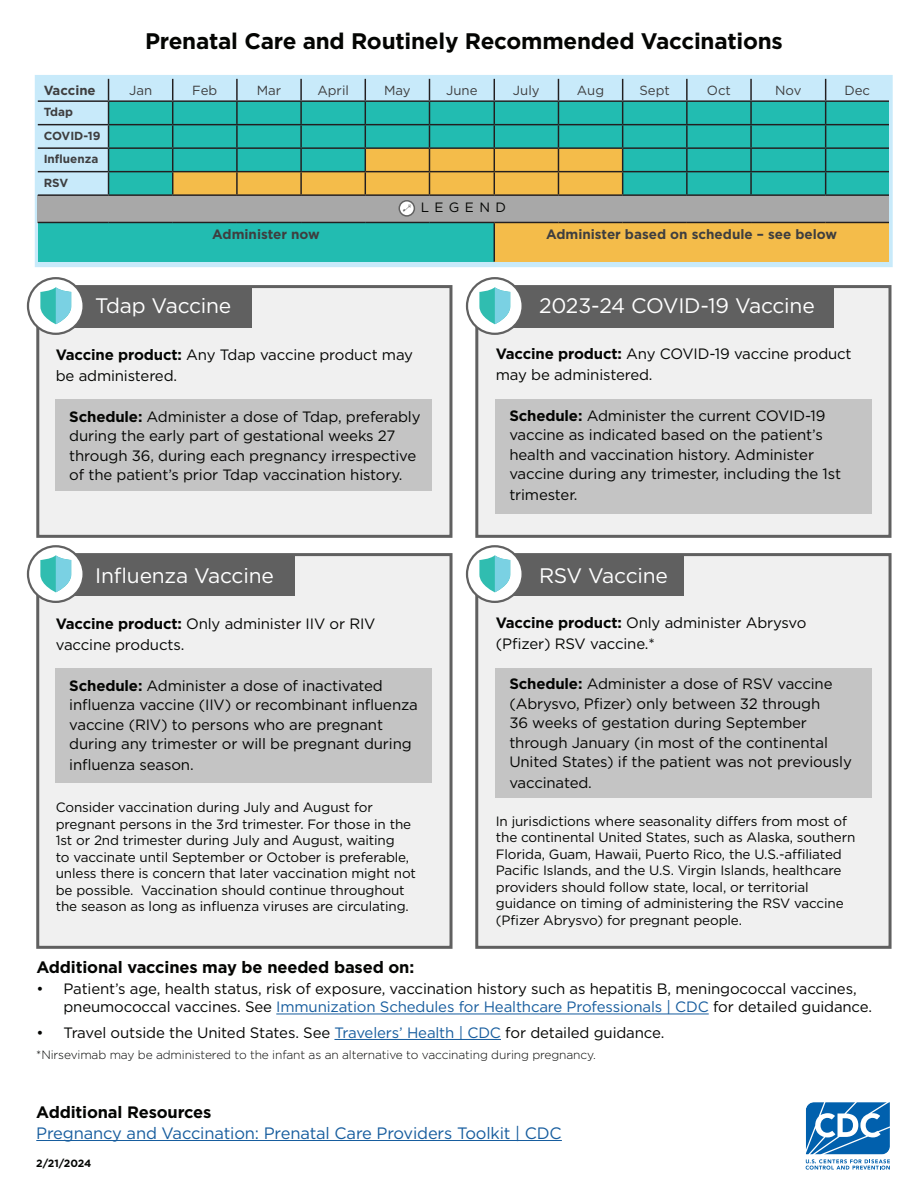
<style>
.page{position:relative;width:918px;height:1188px;background:#fff}
.page>*{position:absolute;margin:0;border:0;box-sizing:border-box;transform-origin:0 0}
.t1{font:700 22.5px "Gotham";letter-spacing:-.01em;color:#040503}
.t2{font:21px "Gotham";letter-spacing:-.01em;color:#fff}
.t3{font:700 16.5px "Gotham";letter-spacing:-.01em;color:#040503}
.t4{font:16.5px "Gotham";letter-spacing:-.01em;color:#175d9e}
.t5{font:15px/19.5px "Gotham";letter-spacing:-.01em;color:#040503}
.t6{font:13.5px/16.5px "Gotham";letter-spacing:-.01em;color:#040503}
.t7{font:700 13.5px "Gotham";color:#3e3e3f}
.t8{font:13.2px "Gotham";color:#3e3e3f}
.t9{font:700 13.2px "Gotham";color:#3e3e3f}
.t10{font:300 12px "Gotham";letter-spacing:-.01em;color:#040503}
.t11{font:700 11.7px/23.5px "Gotham";color:#3e3e3f}
.t12{font:700 10.5px "Gotham";letter-spacing:-.015em;color:#040503}
.s1{font-weight:700}
.s2{color:#175d9e}
</style>
<div class="page">
<div style="left:35px;top:75px;width:858px;height:192px;background:#c8eafa"></div>
<div style="left:36px;top:285px;width:416px;height:253px;background:#f0f0f0;border:3px solid #606060"></div>
<div style="left:475px;top:285px;width:417px;height:253px;background:#f0f0f0;border:3px solid #606060"></div>
<div style="left:39px;top:287px;width:213px;height:41px;background:#606060"></div>
<div style="left:478px;top:287px;width:356px;height:41px;background:#606060"></div>
<div style="left:36px;top:553px;width:417px;height:396px;background:#f0f0f0;border:3px solid #606060"></div>
<div style="left:475px;top:553px;width:417px;height:396px;background:#f0f0f0;border:3px solid #606060"></div>
<div style="left:56px;top:400px;width:376px;height:91px;background:#c4c4c4"></div>
<div style="left:56px;top:669px;width:376px;height:114px;background:#c4c4c4"></div>
<div style="left:496px;top:400px;width:376px;height:114px;background:#c4c4c4"></div>
<div style="left:496px;top:669px;width:376px;height:129px;background:#c4c4c4"></div>
<div style="left:39px;top:555px;width:256px;height:41px;background:#606060"></div>
<div style="left:478px;top:555px;width:206px;height:41px;background:#606060"></div>
<hr style="left:276px;top:1014px;width:433px;height:1px;background:#175d9e">
<hr style="left:334px;top:1039px;width:167px;height:1px;background:#175d9e">
<hr style="left:36px;top:1140px;width:526px;height:1px;background:#175d9e">
<div style="left:38px;top:195px;width:851px;height:27px;background:#a8a8a8"></div>
<div style="left:38px;top:222px;width:456px;height:40px;background:#22bcb1"></div>
<div style="left:494px;top:222px;width:395px;height:40px;background:#f4bc4a"></div>
<hr style="left:38px;top:100px;width:71px;height:2px;background:#231f20">
<hr style="left:38px;top:124px;width:71px;height:1px;background:#231f20">
<hr style="left:38px;top:147px;width:71px;height:2px;background:#231f20">
<hr style="left:38px;top:171px;width:71px;height:1px;background:#231f20">
<svg style="left:108px;top:79px;width:781px;height:115px"></svg>
<hr style="left:38px;top:194px;width:71px;height:2px;background:#231f20">
<hr style="left:109px;top:194px;width:64px;height:2px;background:#231f20">
<hr style="left:173px;top:194px;width:64px;height:2px;background:#231f20">
<hr style="left:237px;top:194px;width:64px;height:2px;background:#231f20">
<hr style="left:301px;top:194px;width:64px;height:2px;background:#231f20">
<hr style="left:365px;top:194px;width:64px;height:2px;background:#231f20">
<hr style="left:429px;top:194px;width:65px;height:2px;background:#231f20">
<hr style="left:494px;top:194px;width:64px;height:2px;background:#231f20">
<hr style="left:558px;top:194px;width:65px;height:2px;background:#231f20">
<hr style="left:623px;top:194px;width:64px;height:2px;background:#231f20">
<hr style="left:687px;top:194px;width:64px;height:2px;background:#231f20">
<hr style="left:751px;top:194px;width:75px;height:2px;background:#231f20">
<hr style="left:826px;top:194px;width:63px;height:2px;background:#231f20">
<hr style="left:38px;top:222px;width:71px;height:1px;background:#231f20">
<hr style="left:109px;top:222px;width:64px;height:1px;background:#231f20">
<hr style="left:173px;top:222px;width:64px;height:1px;background:#231f20">
<hr style="left:237px;top:222px;width:64px;height:1px;background:#231f20">
<hr style="left:301px;top:222px;width:64px;height:1px;background:#231f20">
<hr style="left:365px;top:222px;width:64px;height:1px;background:#231f20">
<hr style="left:429px;top:222px;width:65px;height:1px;background:#231f20">
<hr style="left:494px;top:222px;width:64px;height:1px;background:#231f20">
<hr style="left:494px;top:223px;width:1px;height:39px;background:#231f20">
<hr style="left:558px;top:222px;width:65px;height:1px;background:#231f20">
<hr style="left:623px;top:222px;width:64px;height:1px;background:#231f20">
<hr style="left:687px;top:222px;width:64px;height:1px;background:#231f20">
<hr style="left:751px;top:222px;width:75px;height:1px;background:#231f20">
<hr style="left:826px;top:222px;width:63px;height:1px;background:#231f20">
<svg style="left:28px;top:278px;width:56px;height:56px"></svg>
<div style="left:27px;top:277px;width:58px;height:58px;border:2px solid #616161;border-radius:50%"></div>
<svg style="left:40px;top:287px;width:31px;height:37px"></svg>
<svg style="left:467px;top:278px;width:56px;height:56px"></svg>
<div style="left:466px;top:277px;width:58px;height:58px;border:2px solid #616161;border-radius:50%"></div>
<svg style="left:479px;top:287px;width:31px;height:37px"></svg>
<svg style="left:28px;top:546px;width:56px;height:56px"></svg>
<div style="left:27px;top:545px;width:58px;height:58px;border:2px solid #616161;border-radius:50%"></div>
<svg style="left:40px;top:555px;width:31px;height:37px"></svg>
<svg style="left:467px;top:546px;width:56px;height:56px"></svg>
<div style="left:466px;top:545px;width:58px;height:58px;border:2px solid #616161;border-radius:50%"></div>
<svg style="left:479px;top:555px;width:31px;height:37px"></svg>
<div style="left:399px;top:201px;width:15px;height:15px;background:#fff;border-radius:50%"></div>
<div style="left:399px;top:200px;width:16px;height:17px;border:2px solid #616161;border-radius:50%"></div>
<svg style="left:403px;top:204px;width:8px;height:8px"></svg>
<svg style="left:805px;top:1102px;width:85px;height:68px"></svg>
<h1 class="t1" style="left:145px;top:27px;width:639px">Prenatal Care and Routinely Recommended Vaccinations</h1>
<p class="t9" style="left:44px;top:82px;width:54px">Vaccine</p>
<p class="t8" style="left:129px;top:82px;width:25px">Jan</p>
<p class="t8" style="left:192px;top:82px;width:27px">Feb</p>
<p class="t8" style="left:257px;top:82px;width:26px">Mar</p>
<p class="t8" style="left:317px;top:82px;width:33px">April</p>
<p class="t8" style="left:384px;top:82px;width:28px">May</p>
<p class="t8" style="left:446px;top:82px;width:33px">June</p>
<p class="t8" style="left:513px;top:82px;width:28px">July</p>
<p class="t8" style="left:577px;top:82px;width:29px">Aug</p>
<p class="t8" style="left:640px;top:82px;width:32px">Sept</p>
<p class="t8" style="left:707px;top:82px;width:26px">Oct</p>
<p class="t8" style="left:775px;top:82px;width:28px">Nov</p>
<p class="t8" style="left:844px;top:82px;width:27px">Dec</p>
<p class="t11" style="left:44px;top:100px;width:59px">Tdap<br>COVID-19<br>Influenza<br>RSV</p>
<p class="t6" style="left:421px;top:198px;width:87px">LEGEND</p>
<p class="t7" style="left:212px;top:225px;width:109px">Administer now</p>
<p class="t7" style="left:546px;top:225px;width:292px">Administer based on schedule – see below</p>
<h2 class="t2" style="left:95px;top:292px;width:138px">Tdap Vaccine</h2>
<p class="t5" style="left:56px;top:344px;width:359px;line-height:21px"><span class="s1">Vaccine product:</span> Any Tdap vaccine product may be administered.</p>
<p class="t5" style="left:69px;top:406px;width:353px"><span class="s1">Schedule:</span> Administer a dose of Tdap, preferably during the early part of gestational weeks 27 through 36, during each pregnancy irrespective of the patient’s prior Tdap vaccination history.</p>
<h2 class="t2" style="left:95px;top:562px;width:180px">Influenza Vaccine</h2>
<p class="t5" style="left:56px;top:613px;width:321px;line-height:21px"><span class="s1">Vaccine product:</span> Only administer IIV or RIV vaccine products.</p>
<p class="t5" style="left:69px;top:676px;width:350px"><span class="s1">Schedule:</span> Administer a dose of inactivated influenza vaccine (IIV) or recombinant influenza vaccine (RIV) to persons who are pregnant during any trimester or will be pregnant during</p>
<p class="t5" style="left:69px;top:755px;width:126px">influenza season.</p>
<p class="t6" style="left:56px;top:799px;width:362px">Consider vaccination during July and August for pregnant persons in the 3rd trimester. For those in the 1st or 2nd trimester during July and August, waiting<br>to vaccinate until September or October is preferable, unless there is concern that later vaccination might not be possible. Vaccination should continue throughout the season as long as influenza viruses are circulating.</p>
<h2 class="t2" style="left:539px;top:292px;width:277px">2023-24 COVID-19 Vaccine</h2>
<p class="t5" style="left:496px;top:343px;width:357px;line-height:21px"><span class="s1">Vaccine product:</span> Any COVID-19 vaccine product may be administered.</p>
<p class="t5" style="left:509px;top:405px;width:333px"><span class="s1">Schedule:</span> Administer the current COVID-19 vaccine as indicated based on the patient’s health and vaccination history. Administer vaccine during any trimester, including the 1st</p>
<p class="t5" style="left:509px;top:485px;width:70px">trimester.</p>
<h2 class="t2" style="left:539px;top:562px;width:130px">RSV Vaccine</h2>
<p class="t5" style="left:496px;top:612px;width:312px;line-height:21px"><span class="s1">Vaccine product:</span> Only administer Abrysvo (Pfizer) RSV vaccine.*</p>
<p class="t5" style="left:509px;top:674px;width:344px"><span class="s1">Schedule:</span> Administer a dose of RSV vaccine (Abrysvo, Pfizer) only between 32 through<br>36 weeks of gestation during September through January (in most of the continental United States) if the patient was not previously</p>
<p class="t5" style="left:509px;top:773px;width:84px">vaccinated.</p>
<p class="t6" style="left:496px;top:813px;width:361px">In jurisdictions where seasonality differs from most of the continental United States, such as Alaska, southern Florida, Guam, Hawaii, Puerto Rico, the U.S.-affiliated Pacific Islands, and the U.S. Virgin Islands, healthcare providers should follow state, local, or territorial guidance on timing of administering the RSV vaccine (Pfizer Abrysvo) for pregnant people.</p>
<p class="t3" style="left:37px;top:957px;width:379px">Additional vaccines may be needed based on:</p>
<p class="t5" style="left:37px;top:979px;width:9px">•</p>
<p class="t5" style="left:37px;top:1023px;width:9px">•</p>
<p class="t5" style="left:64px;top:980px;width:810px;line-height:18px">Patient’s age, health status, risk of exposure, vaccination history such as hepatitis B, meningococcal vaccines, pneumococcal vaccines. See <span class="s2">Immunization Schedules for Healthcare Professionals | CDC</span> for detailed guidance.</p>
<p class="t5" style="left:64px;top:1023px;width:602px">Travel outside the United States. See <span class="s2">Travelers’ Health | CDC</span> for detailed guidance.</p>
<p class="t10" style="left:36px;top:1048px;width:561px">*Nirsevimab may be administered to the infant as an alternative to vaccinating during pregnancy.</p>
<p class="t3" style="left:36px;top:1101px;width:177px">Additional Resources</p>
<p class="t4" style="left:36px;top:1122px;width:527px">Pregnancy and Vaccination: Prenatal Care Providers Toolkit | CDC</p>
<p class="t12" style="left:36px;top:1157px;width:57px">2/21/2024</p>
</div>
